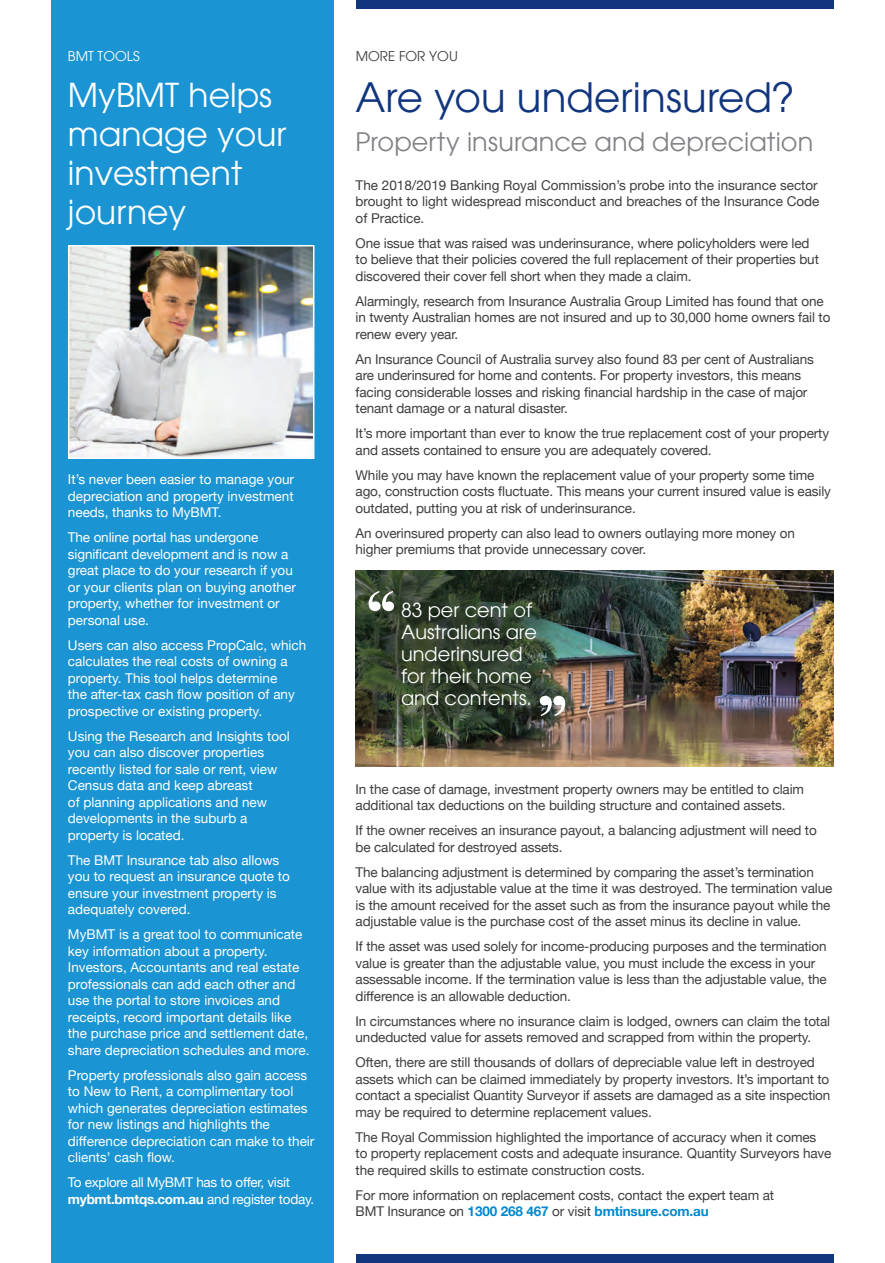
<style>
.page{position:relative;width:885px;height:1263px;background:#fff}
.page>*{position:absolute;margin:0;border:0;box-sizing:border-box;transform-origin:0 0}
.t1{font:40.5px "Avant Garde LT";color:#11367e}
.t2{font:33px/39px "Avant Garde LT";color:#fff}
.t3{font:25.5px "Avant Garde LT";letter-spacing:.005em;color:#808285}
.t4{font:19.35px/21.9px "Avant Garde LT";color:#fff}
.Paragraph_Style_1{font:13.5px/16.5px "Helvetica Neue";letter-spacing:-.01em;color:#3e3e3f}
.Paragraph_Style_1-2{font:13.5px/16.5px "Helvetica Neue";color:#fff}
.Paragraph_Style_1-3{font:13.5px/16.5px "Helvetica Neue";letter-spacing:-.02em;color:#fff}
.t5{font:13.5px "Avant Garde LT";color:#3e3e3f}
.t6{font:13.5px "Avant Garde LT";color:#fff}
.s1{font-weight:700}
.s2{font-weight:700;color:#0088ce}
</style>
<div class="page">
<div style="left:51px;top:0;width:283px;height:1263px;background:#1a94d2"></div>
<img style="left:355px;top:570px;width:478px;height:197px">
<div style="left:404px;top:605px;width:152px;height:119px;background:#231f20;opacity:.75"></div>
<svg style="left:368px;top:591px;width:26px;height:20px"></svg>
<svg style="left:539px;top:696px;width:26px;height:20px"></svg>
<img style="left:71px;top:248px;width:240px;height:208px">
<div style="left:68px;top:245px;width:246px;height:214px;border:2px solid #fff"></div>
<div style="left:355px;top:0;width:478px;height:9px;background:#11367e"></div>
<div style="left:355px;top:1254px;width:478px;height:9px;background:#11367e"></div>
<p class="t6" style="left:68px;top:48px;width:73px">BMT TOOLS</p>
<p class="t2" style="left:68px;top:75px;width:220px">MyBMT helps manage your investment journey</p>
<p class="Paragraph_Style_1-2" style="left:68px;top:472px;width:228px;text-align:justify">It’s never been easier to manage your depreciation and property investment needs, thanks to MyBMT.</p>
<p class="Paragraph_Style_1-2" style="left:68px;top:530px;width:229px">The online portal has undergone significant development and is now a great place to do your research if you or your clients plan on buying another property, whether for investment or personal use.</p>
<p class="Paragraph_Style_1-2" style="left:68px;top:637px;width:240px">Users can also access PropCalc, which calculates the real costs of owning a property. This tool helps determine<br>the after-tax cash flow position of any prospective or existing property.</p>
<p class="Paragraph_Style_1-2" style="left:68px;top:728px;width:223px">Using the Research and Insights tool you can also discover properties recently listed for sale or rent, view<br>Census data and keep abreast<br>of planning applications and new developments in the suburb a property is located.</p>
<p class="Paragraph_Style_1-2" style="left:68px;top:852px;width:223px">The BMT Insurance tab also allows you to request an insurance quote to ensure your investment property is adequately covered.</p>
<p class="Paragraph_Style_1-2" style="left:68px;top:927px;width:243px">MyBMT is a great tool to communicate key information about a property.<br>Investors, Accountants and real estate professionals can add each other and use the portal to store invoices and receipts, record important details like the purchase price and settlement date, share depreciation schedules and more.</p>
<p class="Paragraph_Style_1-2" style="left:68px;top:1067px;width:248px">Property professionals also gain access to New to Rent, a complimentary tool which generates depreciation estimates for new listings and highlights the difference depreciation can make to their clients’ cash flow.</p>
<p class="Paragraph_Style_1-3" style="left:68px;top:1175px;width:248px">To explore all MyBMT has to offer, visit <span class="s1">mybmt.bmtqs.com.au</span> and register today.</p>
<p class="t5" style="left:355px;top:48px;width:104px">MORE FOR YOU</p>
<p class="t1" style="left:355px;top:74px;width:441px">Are you underinsured?</p>
<p class="t3" style="left:355px;top:127px;width:459px">Property insurance and depreciation</p>
<p class="Paragraph_Style_1" style="left:355px;top:177px;width:465px">The 2018/2019 Banking Royal Commission’s probe into the insurance sector brought to light widespread misconduct and breaches of the Insurance Code of Practice.</p>
<p class="Paragraph_Style_1" style="left:355px;top:235px;width:465px">One issue that was raised was underinsurance, where policyholders were led to believe that their policies covered the full replacement of their properties but discovered their cover fell short when they made a claim.</p>
<p class="Paragraph_Style_1" style="left:355px;top:293px;width:476px">Alarmingly, research from Insurance Australia Group Limited has found that one in twenty Australian homes are not insured and up to 30,000 home owners fail to renew every year.</p>
<p class="Paragraph_Style_1" style="left:355px;top:351px;width:459px">An Insurance Council of Australia survey also found 83 per cent of Australians are underinsured for home and contents. For property investors, this means facing considerable losses and risking financial hardship in the case of major tenant damage or a natural disaster.</p>
<p class="Paragraph_Style_1" style="left:355px;top:426px;width:475px">It’s more important than ever to know the true replacement cost of your property and assets contained to ensure you are adequately covered.</p>
<p class="Paragraph_Style_1" style="left:355px;top:467px;width:477px">While you may have known the replacement value of your property some time ago, construction costs fluctuate. This means your current insured value is easily outdated, putting you at risk of underinsurance.</p>
<p class="Paragraph_Style_1" style="left:355px;top:525px;width:441px">An overinsured property can also lead to owners outlaying more money on higher premiums that provide unnecessary cover.</p>
<p class="t4" style="left:401px;top:599px;width:138px">83 per cent of<br>Australians are underinsured for their home and contents.</p>
<p class="Paragraph_Style_1" style="left:355px;top:781px;width:450px">In the case of damage, investment property owners may be entitled to claim additional tax deductions on the building structure and contained assets.</p>
<p class="Paragraph_Style_1" style="left:355px;top:823px;width:462px">If the owner receives an insurance payout, a balancing adjustment will need to be calculated for destroyed assets.</p>
<p class="Paragraph_Style_1" style="left:355px;top:864px;width:478px">The balancing adjustment is determined by comparing the asset’s termination value with its adjustable value at the time it was destroyed. The termination value is the amount received for the asset such as from the insurance payout while the adjustable value is the purchase cost of the asset minus its decline in value.</p>
<p class="Paragraph_Style_1" style="left:355px;top:939px;width:472px">If the asset was used solely for income-producing purposes and the termination value is greater than the adjustable value, you must include the excess in your assessable income. If the termination value is less than the adjustable value, the difference is an allowable deduction.</p>
<p class="Paragraph_Style_1" style="left:355px;top:1013px;width:476px">In circumstances where no insurance claim is lodged, owners can claim the total undeducted value for assets removed and scrapped from within the property.</p>
<p class="Paragraph_Style_1" style="left:355px;top:1055px;width:476px">Often, there are still thousands of dollars of depreciable value left in destroyed assets which can be claimed immediately by property investors. It’s important to contact a specialist Quantity Surveyor if assets are damaged as a site inspection may be required to determine replacement values.</p>
<p class="Paragraph_Style_1" style="left:355px;top:1129px;width:477px">The Royal Commission highlighted the importance of accuracy when it comes<br>to property replacement costs and adequate insurance. Quantity Surveyors have the required skills to estimate construction costs.</p>
<p class="Paragraph_Style_1" style="left:355px;top:1187px;width:420px">For more information on replacement costs, contact the expert team at<br>BMT Insurance on <span class="s2">1300 268 467</span> or visit <span class="s2">bmtinsure.com.au</span></p>
</div>
